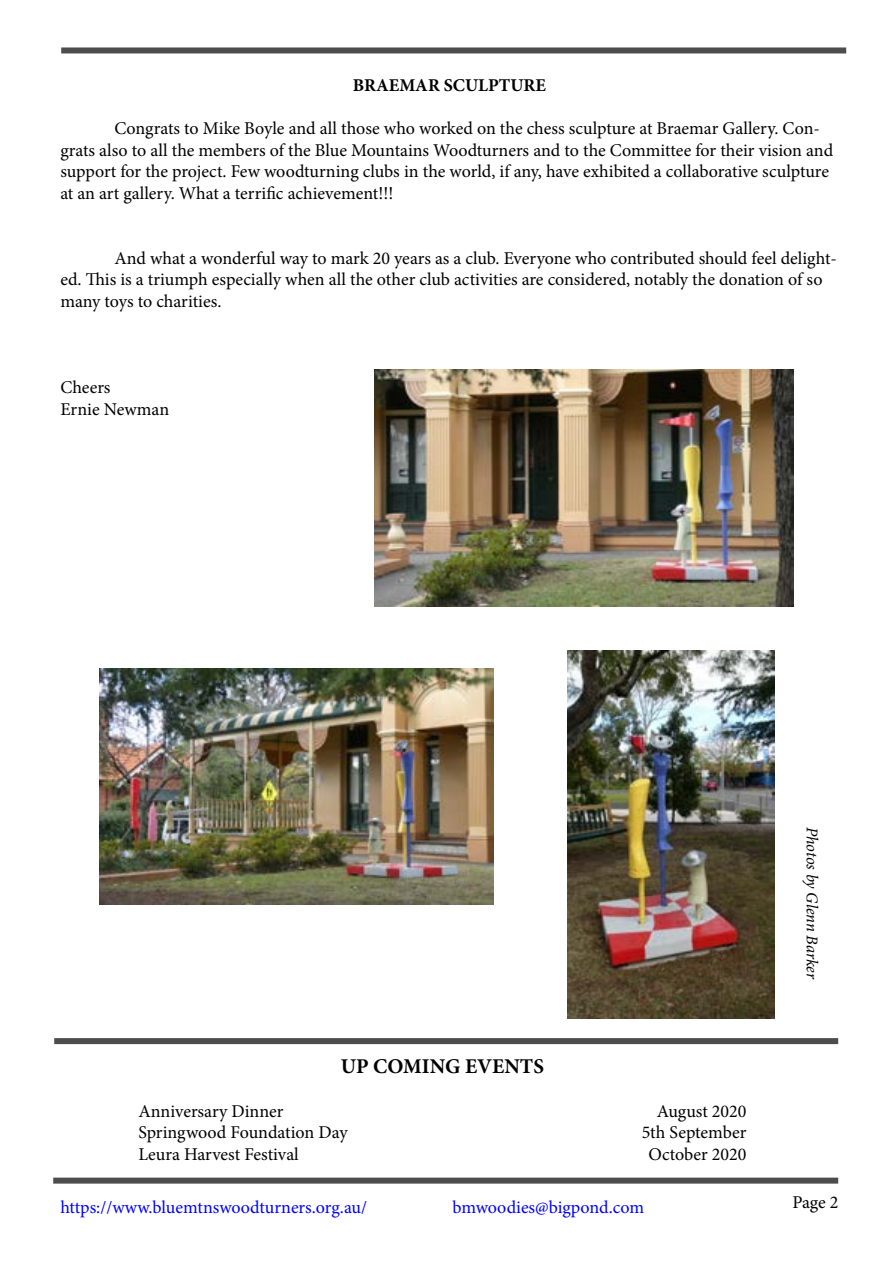
<style>
.page{position:relative;width:893px;height:1263px;background:#fff}
.page>*{position:absolute;margin:0;border:0;box-sizing:border-box;transform-origin:0 0}
.t1{font:700 21px "Minion Pro";color:#000}
.t2{font:18px/21.6px "Minion Pro";letter-spacing:-.005em;color:#000}
.t3{font:18px "Minion Pro";letter-spacing:-.005em;color:#00f}
.t4{font:700 18px "Minion Pro";color:#000}
.t5{font:italic 16.5px "Minion Pro";letter-spacing:-.01em;color:#000}
</style>
<div class="page">
<div style="left:61px;top:47px;width:785px;height:6px;background:#4d4d4d"></div>
<div style="left:53px;top:1177px;width:785px;height:6px;background:#4d4d4d"></div>
<div style="left:54px;top:1038px;width:784px;height:6px;background:#4d4d4d"></div>
<img style="left:374px;top:370px;width:420px;height:236px">
<img style="left:99px;top:668px;width:394px;height:236px">
<img style="left:568px;top:650px;width:207px;height:368px">
<p class="t4" style="left:353px;top:73px;width:195px">BRAEMAR SCULPTURE</p>
<p class="t2" style="left:60px;top:118px;width:774px;text-indent:54px">Congrats to Mike Boyle and all those who worked on the chess sculpture at Braemar Gallery. Con&shy;grats also to all the members of the Blue Mountains Woodturners and to the Committee for their vision and support for the project. Few woodturning clubs in the world, if any, have exhibited a collaborative sculpture at an art gallery. What a terrific achievement!!!</p>
<p class="t2" style="left:60px;top:247px;width:778px;text-indent:54px">And what a wonderful way to mark 20 years as a club. Everyone who contributed should feel delight&shy;ed. This is a triumph especially when all the other club activities are considered, notably the donation of so many toys to charities.</p>
<p class="t2" style="left:60px;top:377px;width:110px">Cheers<br>Ernie Newman</p>
<p class="t1" style="left:341px;top:1052px;width:205px">UP COMING EVENTS</p>
<p class="t2" style="left:138px;top:1100px;width:147px">Anniversary Dinner</p>
<p class="t2" style="left:657px;top:1100px;width:91px">August 2020</p>
<p class="t2" style="left:138px;top:1121px;width:211px">Springwood Foundation Day</p>
<p class="t2" style="left:642px;top:1121px;width:106px">5th September</p>
<p class="t2" style="left:138px;top:1143px;width:162px">Leura Harvest Festival</p>
<p class="t2" style="left:648px;top:1143px;width:100px">October 2020</p>
<p class="t5" style="left:823px;top:827px;width:154px;rotate:90deg">Photos by Glenn Barker</p>
<p class="t3" style="left:60px;top:1195px;width:308px">https://www.bluemtnswoodturners.org.au/</p>
<p class="t2" style="left:792px;top:1191px;width:48px">Page 2</p>
<p class="t3" style="left:452px;top:1195px;width:193px">bmwoodies@bigpond.com</p>
</div>
